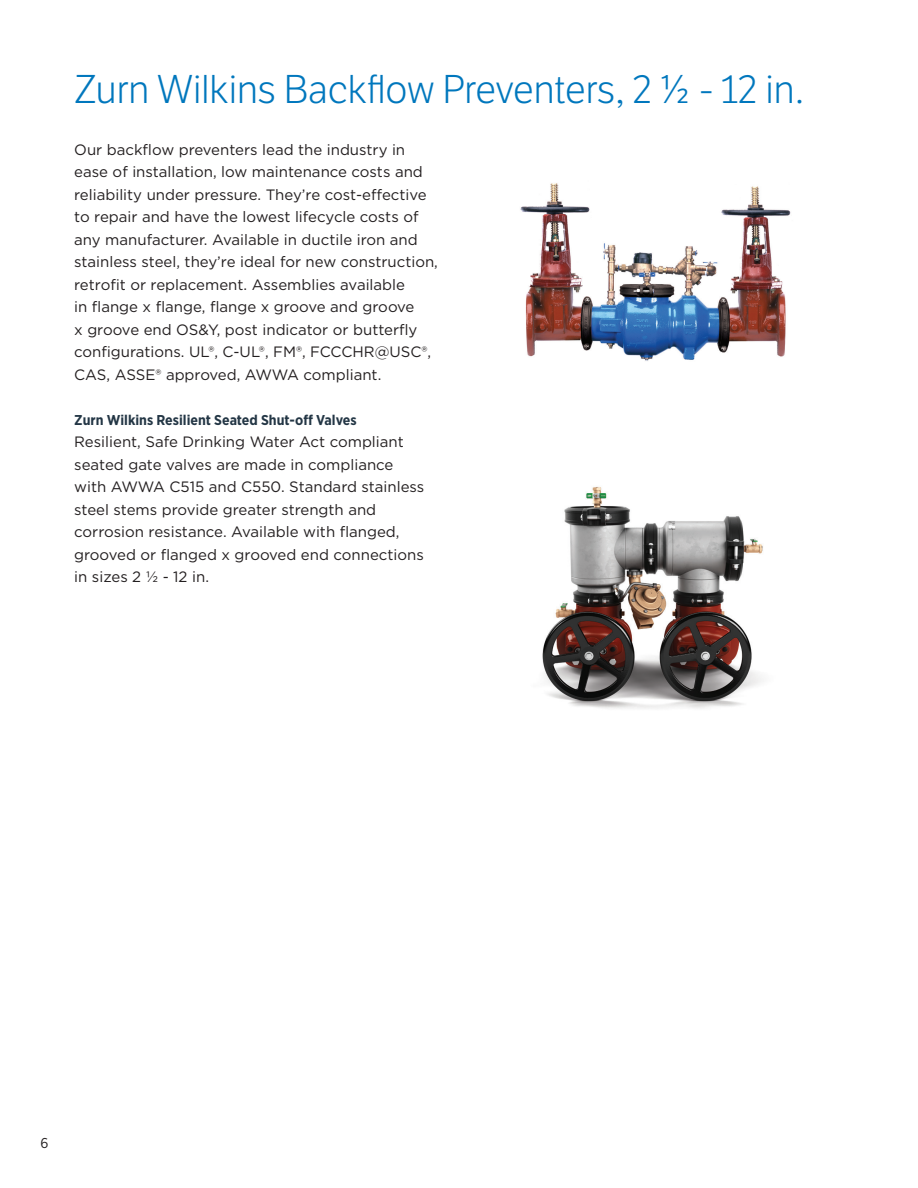
<style>
.page{position:relative;width:918px;height:1188px;background:#fff}
.page>*{position:absolute;margin:0;border:0;box-sizing:border-box;transform-origin:0 0}
.Header_26_26{font:300 39px "LFT Etica";color:#0077bd}
.Header_26_26-2{font:15px/22.5px "Gotham";color:#231f20}
.Header_26_26-3{font:700 14.25px "Gotham Narrow";color:#233645}
.t1{font:14.25px "Gotham Narrow";color:#231f20}
</style>
<div class="page">
<img style="left:520px;top:183px;width:271px;height:178px">
<img style="left:542px;top:487px;width:221px;height:222px">
<p class="Header_26_26" style="left:74px;top:67px;width:732px">Zurn Wilkins Backflow Preventers, 2 ½ - 12 in.</p>
<p class="Header_26_26-2" style="left:74px;top:138px;width:365px">Our backflow preventers lead the industry in ease of installation, low maintenance costs and reliability under pressure. They’re cost-effective to repair and have the lowest lifecycle costs of any manufacturer. Available in ductile iron and stainless steel, they’re ideal for new construction, retrofit or replacement. Assemblies available<br>in flange x flange, flange x groove and groove<br>x groove end OS&amp;Y, post indicator or butterfly configurations. UL®, C-UL®, FM®, FCCCHR@USC®, CAS, ASSE® approved, AWWA compliant.</p>
<p class="Header_26_26-3" style="left:74px;top:411px;width:284px">Zurn Wilkins Resilient Seated Shut-off Valves</p>
<p class="Header_26_26-2" style="left:74px;top:430px;width:352px">Resilient, Safe Drinking Water Act compliant seated gate valves are made in compliance with AWWA C515 and C550. Standard stainless steel stems provide greater strength and corrosion resistance. Available with flanged, grooved or flanged x grooved end connections in sizes 2 ½ - 12 in.</p>
<p class="t1" style="left:40px;top:1134px;width:10px">6</p>
</div>
